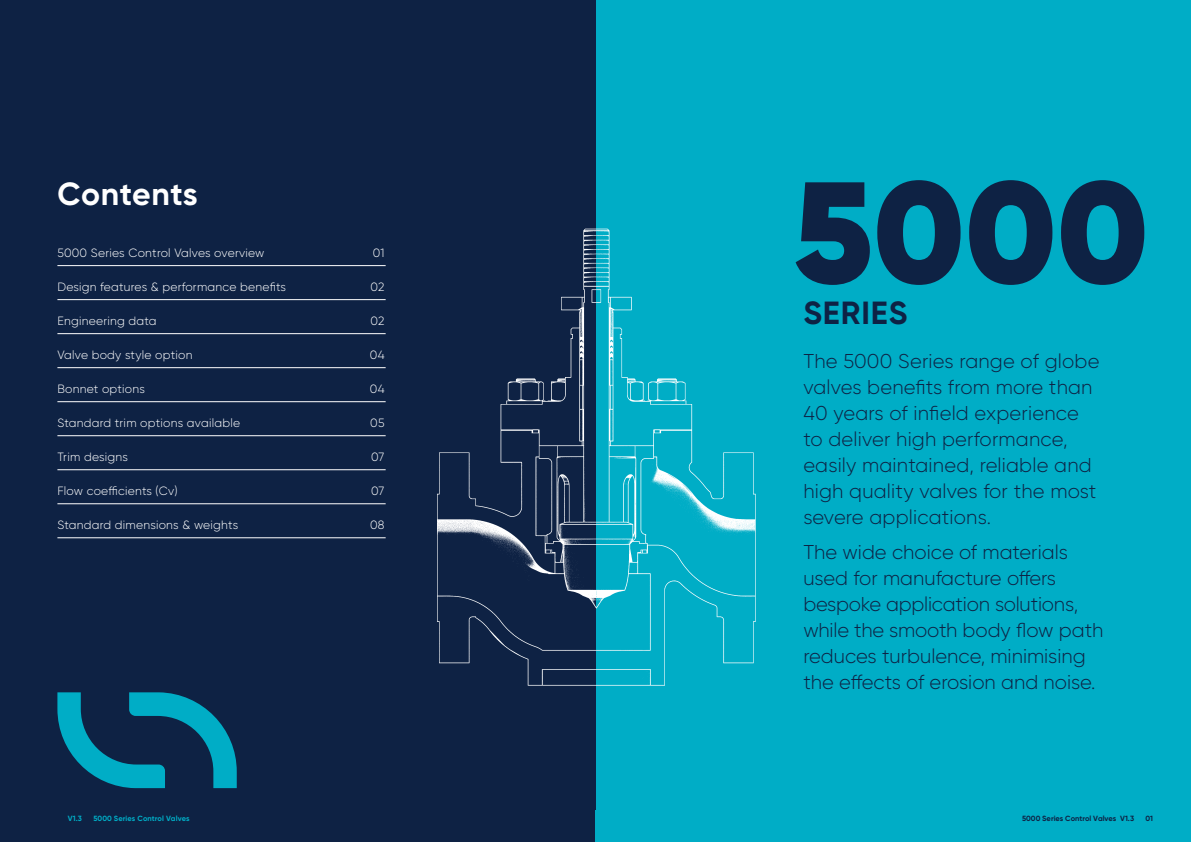
<style>
.page{position:relative;width:1191px;height:842px;background:#fff}
.page>*{position:absolute;margin:0;border:0;box-sizing:border-box;transform-origin:0 0}
.t1{font:900 143.5px "Gilroy";color:#0e2244}
.t2{font:700 32px "Gilroy";letter-spacing:.02em;color:#fff}
.t3{font:700 32px "Gilroy";letter-spacing:.03em;color:#0e2244}
.t4{font:300 20px/26px "Gilroy";color:#0e2244}
.t5{font:300 12px "Gilroy";letter-spacing:.02em;color:#fff}
.t6{font:700 7.5px "Gilroy";color:#0e2244}
.t7{font:700 7.5px "Gilroy";letter-spacing:.01em;color:#00adc6}
</style>
<div class="page">
<div style="left:595px;top:0;width:596px;height:842px;background:#00adc6"></div>
<div style="left:0;top:0;width:595px;height:842px;background:#0e2244"></div>
<hr style="left:57px;top:265px;width:329px;height:1px;background:#fff">
<hr style="left:57px;top:299px;width:329px;height:1px;background:#fff">
<hr style="left:57px;top:333px;width:329px;height:1px;background:#fff">
<hr style="left:57px;top:367px;width:329px;height:1px;background:#fff">
<hr style="left:57px;top:401px;width:329px;height:1px;background:#fff">
<hr style="left:57px;top:435px;width:329px;height:1px;background:#fff">
<hr style="left:57px;top:469px;width:329px;height:1px;background:#fff">
<hr style="left:57px;top:503px;width:329px;height:1px;background:#fff">
<hr style="left:57px;top:537px;width:329px;height:1px;background:#fff">
<img style="left:437px;top:222px;width:319px;height:469px">
<svg style="left:57px;top:692px;width:180px;height:96px"></svg>
<h2 class="t2" style="left:57px;top:173px;width:142px">Contents</h2>
<p class="t5" style="left:57px;top:245px;width:208px">5000 Series Control Valves overview</p>
<p class="t5" style="left:373px;top:245px;width:13px">01</p>
<p class="t5" style="left:57px;top:279px;width:230px">Design features &amp; performance benefits</p>
<p class="t5" style="left:370px;top:279px;width:16px">02</p>
<p class="t5" style="left:57px;top:313px;width:101px">Engineering data</p>
<p class="t5" style="left:370px;top:313px;width:16px">02</p>
<p class="t5" style="left:57px;top:347px;width:137px">Valve body style option</p>
<p class="t5" style="left:370px;top:347px;width:16px">04</p>
<p class="t5" style="left:57px;top:381px;width:89px">Bonnet options</p>
<p class="t5" style="left:370px;top:381px;width:16px">04</p>
<p class="t5" style="left:57px;top:415px;width:184px">Standard trim options available</p>
<p class="t5" style="left:370px;top:415px;width:16px">05</p>
<p class="t5" style="left:57px;top:449px;width:72px">Trim designs</p>
<p class="t5" style="left:371px;top:449px;width:15px">07</p>
<p class="t5" style="left:57px;top:483px;width:122px">Flow coefficients (Cv)</p>
<p class="t5" style="left:371px;top:483px;width:15px">07</p>
<p class="t5" style="left:57px;top:517px;width:182px">Standard dimensions &amp; weights</p>
<p class="t5" style="left:370px;top:517px;width:16px">08</p>
<h1 class="t1" style="left:793px;top:141px;width:356px">5000</h1>
<h2 class="t3" style="left:803px;top:292px;width:106px">SERIES</h2>
<p class="t4" style="left:803px;top:347px;width:298px">The 5000 Series range of globe valves benefits from more than<br>40 years of infield experience to deliver high performance, easily maintained, reliable and high quality valves for the most severe applications.</p>
<p class="t4" style="left:803px;top:538px;width:302px">The wide choice of materials used for manufacture offers bespoke application solutions, while the smooth body flow path reduces turbulence, minimising the effects of erosion and noise.</p>
<p class="t7" style="left:68px;top:814px;width:16px">V1.3</p>
<p class="t7" style="left:93px;top:814px;width:98px">5000 Series Control Valves</p>
<p class="t6" style="left:1022px;top:814px;width:113px">5000 Series Control Valves V1.3</p>
<p class="t6" style="left:1145px;top:814px;width:9px">01</p>
</div>
